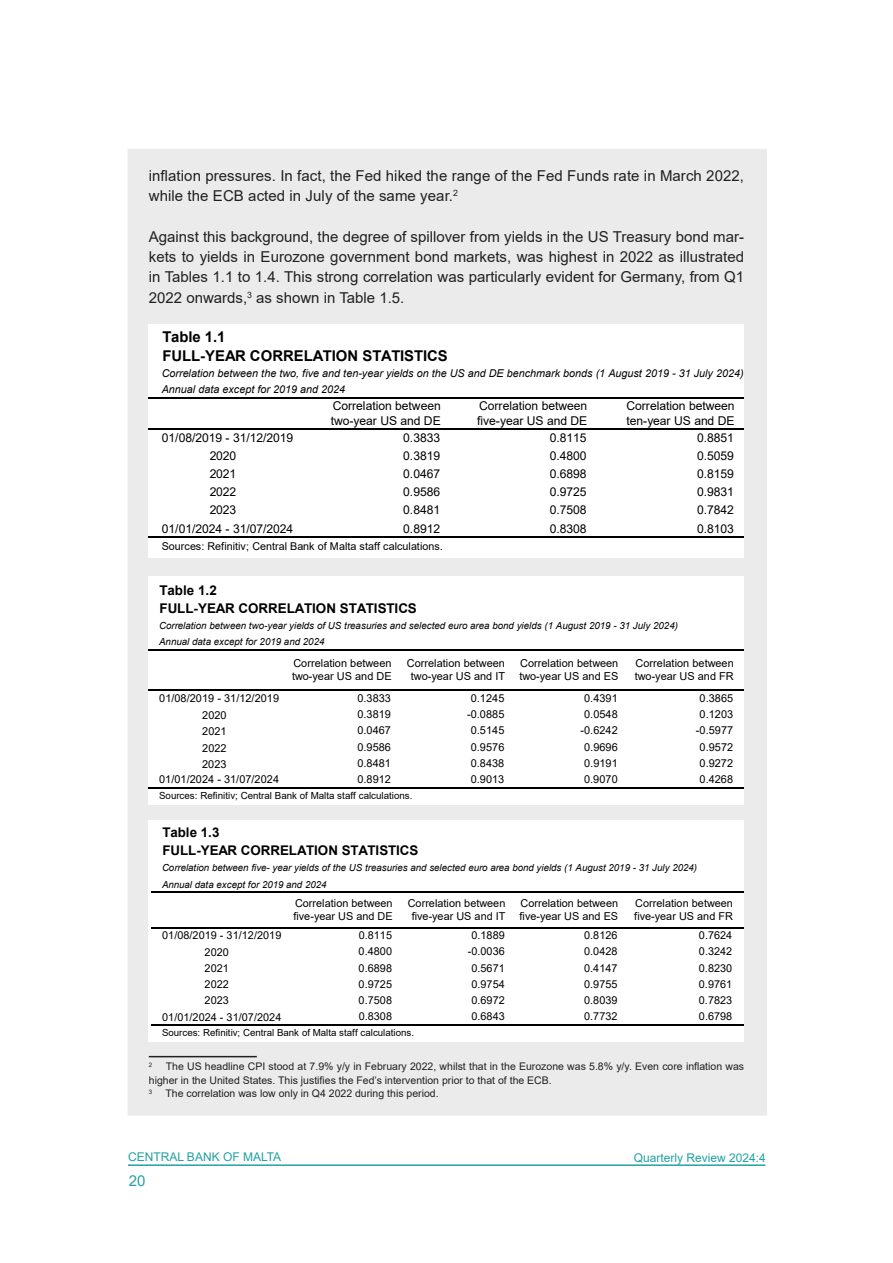
<style>
.page{position:relative;width:893px;height:1263px;background:#fff}
.page>*{position:absolute;margin:0;border:0;box-sizing:border-box;transform-origin:0 0}
.QR_Normal_Text{font:15px/20.2px "Arial";letter-spacing:.005em;color:#231f20}
.t1{font:15px "Arial";color:#23a1a3}
.t2{font:700 14.85px "Arial";color:#000}
.t3{font:700 13.35px/17.7px "Arial";letter-spacing:-.005em;color:#000}
.t4{font:12.15px/15px "Arial";letter-spacing:-.005em;color:#000}
.t5{font:12px "Arial";color:#23a1a3}
.t6{font:10.95px/13.5px "Arial";letter-spacing:.005em;color:#000}
.t7{font:10.8px/13.5px "Arial";letter-spacing:.005em;color:#000}
.t8{font:italic 10.8px/16.2px "Arial";color:#000}
.QR_Footnote{font:10.5px/13.5px "Arial";color:#231f20}
.t9{font:italic 9.75px/16.4px "Arial";letter-spacing:-.005em;color:#000}
.t10{font:9.75px "Arial";letter-spacing:-.005em;color:#000}
.QR_Footnote-2{font:6.15px "Arial";color:#231f20}
</style>
<div class="page">
<hr style="left:128px;top:1164px;width:637px;height:2px;background:#23a1a3">
<div style="left:128px;top:149px;width:639px;height:967px;background:#ebebeb"></div>
<hr style="left:149px;top:1056px;width:108px;height:1px;background:#231f20">
<div style="left:149px;top:324px;width:595px;height:234px;background:#fff"></div>
<hr style="left:149px;top:397px;width:595px;height:1px;background:#000">
<hr style="left:149px;top:428px;width:595px;height:1px;background:#000">
<hr style="left:149px;top:537px;width:595px;height:1px;background:#000">
<div style="left:149px;top:576px;width:595px;height:229px;background:#fff"></div>
<hr style="left:149px;top:649px;width:595px;height:1px;background:#000">
<hr style="left:149px;top:689px;width:595px;height:1px;background:#000">
<hr style="left:149px;top:787px;width:595px;height:1px;background:#000">
<div style="left:149px;top:820px;width:595px;height:221px;background:#fff"></div>
<hr style="left:151px;top:891px;width:593px;height:2px;background:#000">
<hr style="left:151px;top:927px;width:593px;height:1px;background:#000">
<hr style="left:151px;top:1024px;width:593px;height:1px;background:#000">
<p class="QR_Normal_Text" style="left:149px;top:166px;width:597px">inflation pressures. In fact, the Fed hiked the range of the Fed Funds rate in March 2022, while the ECB acted in July of the same year.<sup>2</sup></p>
<p class="QR_Normal_Text" style="left:149px;top:226px;width:597px;text-align:justify">Against this background, the degree of spillover from yields in the US Treasury bond mar&shy;kets to yields in Eurozone government bond markets, was highest in 2022 as illustrated in Tables 1.1 to 1.4. This strong correlation was particularly evident for Germany, from Q1<br>2022 onwards,<sup>3</sup> as shown in Table 1.5.</p>
<p class="t2" style="left:162px;top:326px;width:65px">Table 1.1</p>
<p class="t8" style="left:162px;top:365px;width:583px">Correlation between the two, five and ten-year yields on the US and DE benchmark bonds (1 August 2019 - 31 July 2024)<br>Annual data except for 2019 and 2024</p>
<p class="t4" style="left:331px;top:398px;width:112px">Correlation between two-year US and DE</p>
<p class="t4" style="left:477px;top:398px;width:112px">Correlation between five-year US and DE</p>
<p class="t4" style="left:626px;top:398px;width:110px">Correlation between ten-year US and DE</p>
<p class="t4" style="left:162px;top:430px;width:133px">01/08/2019 - 31/12/2019</p>
<p class="t4" style="left:403px;top:430px;width:38px">0.3833</p>
<p class="t4" style="left:550px;top:430px;width:38px">0.8115</p>
<p class="t4" style="left:697px;top:430px;width:38px">0.8851</p>
<p class="t4" style="left:210px;top:448px;width:28px">2020</p>
<p class="t4" style="left:403px;top:448px;width:38px">0.3819</p>
<p class="t4" style="left:550px;top:448px;width:38px">0.4800</p>
<p class="t4" style="left:697px;top:448px;width:38px">0.5059</p>
<p class="t4" style="left:210px;top:466px;width:28px">2021</p>
<p class="t4" style="left:403px;top:466px;width:38px">0.0467</p>
<p class="t4" style="left:550px;top:466px;width:38px">0.6898</p>
<p class="t4" style="left:697px;top:466px;width:38px">0.8159</p>
<p class="t4" style="left:210px;top:484px;width:28px">2022</p>
<p class="t4" style="left:403px;top:484px;width:38px">0.9586</p>
<p class="t4" style="left:550px;top:484px;width:38px">0.9725</p>
<p class="t4" style="left:697px;top:484px;width:38px">0.9831</p>
<p class="t4" style="left:210px;top:503px;width:28px">2023</p>
<p class="t4" style="left:403px;top:503px;width:38px">0.8481</p>
<p class="t4" style="left:550px;top:503px;width:38px">0.7508</p>
<p class="t4" style="left:697px;top:503px;width:38px">0.7842</p>
<p class="t4" style="left:162px;top:521px;width:133px">01/01/2024 - 31/07/2024</p>
<p class="t4" style="left:403px;top:521px;width:38px">0.8912</p>
<p class="t4" style="left:550px;top:521px;width:38px">0.8308</p>
<p class="t4" style="left:697px;top:521px;width:38px">0.8103</p>
<p class="t7" style="left:162px;top:539px;width:283px">Sources: Refinitiv; Central Bank of Malta staff calculations.</p>
<p class="t2" style="left:162px;top:345px;width:287px">FULL-YEAR CORRELATION STATISTICS</p>
<p class="t3" style="left:160px;top:582px;width:259px">Table 1.2<br>FULL-YEAR CORRELATION STATISTICS</p>
<p class="t9" style="left:159px;top:617px;width:520px">Correlation between two-year yields of US treasuries and selected euro area bond yields (1 August 2019 - 31 July 2024)<br>Annual data except for 2019 and 2024</p>
<p class="t6" style="left:292px;top:656px;width:101px">Correlation between two-year US and DE</p>
<p class="t6" style="left:407px;top:656px;width:100px;text-align:center">Correlation between two-year US and IT</p>
<p class="t6" style="left:519px;top:656px;width:101px">Correlation between two-year US and ES</p>
<p class="t6" style="left:635px;top:656px;width:101px">Correlation between two-year US and FR</p>
<p class="t6" style="left:159px;top:691px;width:121px">01/08/2019 - 31/12/2019</p>
<p class="t6" style="left:357px;top:691px;width:35px">0.3833</p>
<p class="t6" style="left:471px;top:691px;width:35px">0.1245</p>
<p class="t6" style="left:584px;top:691px;width:35px">0.4391</p>
<p class="t6" style="left:700px;top:691px;width:35px">0.3865</p>
<p class="t6" style="left:202px;top:708px;width:26px">2020</p>
<p class="t6" style="left:357px;top:707px;width:35px">0.3819</p>
<p class="t6" style="left:467px;top:707px;width:39px">-0.0885</p>
<p class="t6" style="left:584px;top:707px;width:35px">0.0548</p>
<p class="t6" style="left:700px;top:707px;width:35px">0.1203</p>
<p class="t6" style="left:202px;top:725px;width:26px">2021</p>
<p class="t6" style="left:357px;top:724px;width:35px">0.0467</p>
<p class="t6" style="left:471px;top:724px;width:35px">0.5145</p>
<p class="t6" style="left:580px;top:724px;width:39px">-0.6242</p>
<p class="t6" style="left:696px;top:724px;width:39px">-0.5977</p>
<p class="t6" style="left:202px;top:741px;width:26px">2022</p>
<p class="t6" style="left:357px;top:740px;width:35px">0.9586</p>
<p class="t6" style="left:471px;top:740px;width:35px">0.9576</p>
<p class="t6" style="left:584px;top:740px;width:35px">0.9696</p>
<p class="t6" style="left:700px;top:740px;width:35px">0.9572</p>
<p class="t6" style="left:202px;top:757px;width:26px">2023</p>
<p class="t6" style="left:357px;top:756px;width:35px">0.8481</p>
<p class="t6" style="left:471px;top:756px;width:35px">0.8438</p>
<p class="t6" style="left:584px;top:756px;width:35px">0.9191</p>
<p class="t6" style="left:700px;top:756px;width:35px">0.9272</p>
<p class="t6" style="left:159px;top:773px;width:121px">01/01/2024 - 31/07/2024</p>
<p class="t6" style="left:357px;top:773px;width:35px">0.8912</p>
<p class="t6" style="left:471px;top:773px;width:35px">0.9013</p>
<p class="t6" style="left:584px;top:773px;width:35px">0.9070</p>
<p class="t6" style="left:699px;top:773px;width:35px">0.4268</p>
<p class="t10" style="left:159px;top:789px;width:255px">Sources: Refinitiv; Central Bank of Malta staff calculations.</p>
<p class="t3" style="left:162px;top:823px;width:257px;line-height:18.1px">Table 1.3<br>FULL-YEAR CORRELATION STATISTICS</p>
<p class="t9" style="left:162px;top:860px;width:536px">Correlation between five- year yields of the US treasuries and selected euro area bond yields (1 August 2019 - 31 July 2024)<br>Annual data except for 2019 and 2024</p>
<p class="t7" style="left:293px;top:896px;width:101px">Correlation between five-year US and DE</p>
<p class="t7" style="left:408px;top:896px;width:99px;text-align:center">Correlation between five-year US and IT</p>
<p class="t7" style="left:519px;top:896px;width:100px">Correlation between five-year US and ES</p>
<p class="t7" style="left:634px;top:896px;width:100px">Correlation between five-year US and FR</p>
<p class="t7" style="left:162px;top:929px;width:121px">01/08/2019 - 31/12/2019</p>
<p class="t7" style="left:359px;top:928px;width:35px">0.8115</p>
<p class="t7" style="left:471px;top:928px;width:35px">0.1889</p>
<p class="t7" style="left:584px;top:928px;width:35px">0.8126</p>
<p class="t7" style="left:699px;top:928px;width:35px">0.7624</p>
<p class="t7" style="left:205px;top:945px;width:26px">2020</p>
<p class="t7" style="left:359px;top:945px;width:35px">0.4800</p>
<p class="t7" style="left:468px;top:945px;width:39px">-0.0036</p>
<p class="t7" style="left:584px;top:945px;width:35px">0.0428</p>
<p class="t7" style="left:699px;top:945px;width:35px">0.3242</p>
<p class="t7" style="left:205px;top:961px;width:26px">2021</p>
<p class="t7" style="left:359px;top:961px;width:35px">0.6898</p>
<p class="t7" style="left:471px;top:961px;width:35px">0.5671</p>
<p class="t7" style="left:584px;top:961px;width:35px">0.4147</p>
<p class="t7" style="left:699px;top:961px;width:35px">0.8230</p>
<p class="t7" style="left:205px;top:977px;width:26px">2022</p>
<p class="t7" style="left:359px;top:977px;width:35px">0.9725</p>
<p class="t7" style="left:471px;top:977px;width:35px">0.9754</p>
<p class="t7" style="left:584px;top:977px;width:35px">0.9755</p>
<p class="t7" style="left:699px;top:977px;width:35px">0.9761</p>
<p class="t7" style="left:205px;top:994px;width:26px">2023</p>
<p class="t7" style="left:359px;top:993px;width:35px">0.7508</p>
<p class="t7" style="left:471px;top:993px;width:35px">0.6972</p>
<p class="t7" style="left:584px;top:993px;width:35px">0.8039</p>
<p class="t7" style="left:699px;top:993px;width:35px">0.7823</p>
<p class="t7" style="left:162px;top:1010px;width:121px">01/01/2024 - 31/07/2024</p>
<p class="t7" style="left:359px;top:1010px;width:35px">0.8308</p>
<p class="t7" style="left:471px;top:1010px;width:35px">0.6843</p>
<p class="t7" style="left:584px;top:1010px;width:35px">0.7732</p>
<p class="t7" style="left:699px;top:1010px;width:35px">0.6798</p>
<p class="t10" style="left:162px;top:1026px;width:254px">Sources: Refinitiv; Central Bank of Malta staff calculations.</p>
<p class="QR_Footnote-2" style="left:149px;top:1060px;width:5px">2</p>
<p class="QR_Footnote" style="left:149px;top:1060px;width:597px;text-indent:17px">The US headline CPI stood at 7.9% y/y in February 2022, whilst that in the Eurozone was 5.8% y/y. Even core inflation was higher in the United States. This justifies the Fed’s intervention prior to that of the ECB.</p>
<p class="QR_Footnote-2" style="left:149px;top:1087px;width:5px">3</p>
<p class="QR_Footnote" style="left:165px;top:1087px;width:275px">The correlation was low only in Q4 2022 during this period.</p>
<p class="t5" style="left:128px;top:1149px;width:155px">CENTRAL BANK OF MALTA</p>
<p class="t5" style="left:634px;top:1150px;width:134px">Quarterly Review 2024:4</p>
<h1 class="t1" style="left:129px;top:1170px;width:18px">20</h1>
</div>
